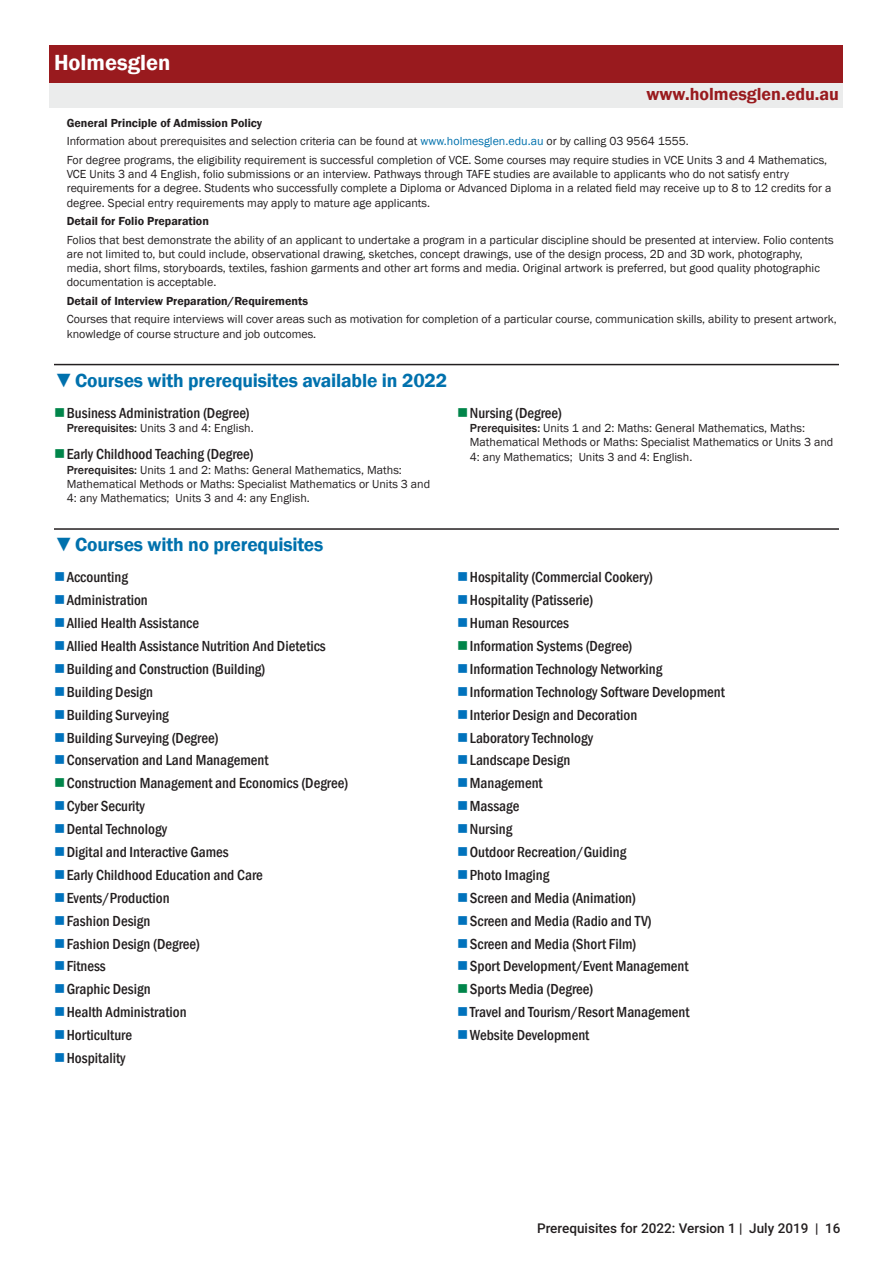
<style>
.page{position:relative;width:893px;height:1263px;background:#fff}
.page>*{position:absolute;margin:0;border:0;box-sizing:border-box;transform-origin:0 0}
.Institutions_Header{font:600 22.5px "Franklin Gothic";color:#fff}
.t1{font:600 19.5px "Franklin Gothic";letter-spacing:-.01em;color:#0071ad}
.Institutions_Website{font:600 18px "Franklin Gothic";color:#991a1e}
.t2{font:500 condensed 15px "Franklin Gothic";color:#231f20}
.t3{font:500 13.5px "Roboto";color:#231f20}
.Institutions_Descrip{font:12px/14.2px "Franklin Gothic";color:#231f20}
.Course_Text{font:12px/14.2px "Franklin Gothic";color:#231f20}
.Institutions_Descrip-2{font:600 12px "Franklin Gothic";color:#231f20}
.s1{color:#0071ad}
.s2{font-stretch:condensed}
.s3{font-weight:500}
</style>
<div class="page">
<div style="left:50px;top:45px;width:793px;height:38px;background:#991a1e"></div>
<div style="left:50px;top:83px;width:793px;height:25px;background:#ebecec"></div>
<hr style="left:54px;top:364px;width:785px;height:1px;background:#231f20">
<hr style="left:54px;top:528px;width:785px;height:2px;background:#231f20">
<p class="Institutions_Header" style="left:54px;top:48px;width:118px">Holmesglen</p>
<p class="Institutions_Website" style="left:647px;top:83px;width:194px">www.holmesglen.edu.au</p>
<p class="Institutions_Descrip-2" style="left:67px;top:115px;width:197px">General Principle of Admission Policy</p>
<p class="Institutions_Descrip" style="left:67px;top:135px;width:623px">Information about prerequisites and selection criteria can be found at <span class="s1">www.holmesglen.edu.au</span> or by calling 03 9564 1555.</p>
<p class="Institutions_Descrip" style="left:67px;top:153px;width:766px">For degree programs, the eligibility requirement is successful completion of VCE. Some courses may require studies in VCE Units 3 and 4 Mathematics, VCE Units 3 and 4 English, folio submissions or an interview. Pathways through TAFE studies are available to applicants who do not satisfy entry requirements for a degree. Students who successfully complete a Diploma or Advanced Diploma in a related field may receive up to 8 to 12 credits for a degree. Special entry requirements may apply to mature age applicants.</p>
<p class="Institutions_Descrip-2" style="left:67px;top:214px;width:144px">Detail for Folio Preparation</p>
<p class="Institutions_Descrip" style="left:67px;top:233px;width:768px">Folios that best demonstrate the ability of an applicant to undertake a program in a particular discipline should be presented at interview. Folio contents are not limited to, but could include, observational drawing, sketches, concept drawings, use of the design process, 2D and 3D work, photography, media, short films, storyboards, textiles, fashion garments and other art forms and media. Original artwork is preferred, but good quality photographic documentation is acceptable.</p>
<p class="Institutions_Descrip-2" style="left:67px;top:293px;width:243px">Detail of Interview Preparation/Requirements</p>
<p class="Institutions_Descrip" style="left:67px;top:313px;width:771px">Courses that require interviews will cover areas such as motivation for completion of a particular course, communication skills, ability to present artwork, knowledge of course structure and job outcomes.</p>
<p class="t1" style="left:54px;top:368px;width:395px"><span class="s2">▼</span>Courses with prerequisites available in 2022</p>
<p class="t2" style="left:67px;top:403px;width:185px">Business Administration (Degree)</p>
<p class="Course_Text" style="left:67px;top:421px;width:188px"><span class="s3">Prerequisites:</span> Units 3 and 4: English.</p>
<p class="t2" style="left:67px;top:444px;width:188px">Early Childhood Teaching (Degree)</p>
<p class="Course_Text" style="left:67px;top:463px;width:365px"><span class="s3">Prerequisites:</span> Units 1 and 2: Maths: General Mathematics, Maths:<br>Mathematical Methods or Maths: Specialist Mathematics or Units 3 and<br>4: any Mathematics; Units 3 and 4: any English.</p>
<p class="t2" style="left:470px;top:403px;width:94px">Nursing (Degree)</p>
<p class="Course_Text" style="left:470px;top:421px;width:365px"><span class="s3">Prerequisites:</span> Units 1 and 2: Maths: General Mathematics, Maths:<br>Mathematical Methods or Maths: Specialist Mathematics or Units 3 and<br>4: any Mathematics; Units 3 and 4: English.</p>
<p class="t1" style="left:54px;top:532px;width:271px"><span class="s2">▼</span>Courses with no prerequisites</p>
<p class="t2" style="left:67px;top:568px;width:63px">Accounting</p>
<p class="t2" style="left:67px;top:590px;width:83px">Administration</p>
<p class="t2" style="left:67px;top:613px;width:134px">Allied Health Assistance</p>
<p class="t2" style="left:67px;top:636px;width:261px">Allied Health Assistance Nutrition And Dietetics</p>
<p class="t2" style="left:67px;top:659px;width:200px">Building and Construction (Building)</p>
<p class="t2" style="left:67px;top:682px;width:88px">Building Design</p>
<p class="t2" style="left:67px;top:705px;width:104px">Building Surveying</p>
<p class="t2" style="left:67px;top:728px;width:153px">Building Surveying (Degree)</p>
<p class="t2" style="left:67px;top:751px;width:203px">Conservation and Land Management</p>
<p class="t2" style="left:67px;top:773px;width:283px">Construction Management and Economics (Degree)</p>
<p class="t2" style="left:67px;top:796px;width:80px">Cyber Security</p>
<p class="t2" style="left:67px;top:819px;width:102px">Dental Technology</p>
<p class="t2" style="left:67px;top:842px;width:164px">Digital and Interactive Games</p>
<p class="t2" style="left:67px;top:865px;width:197px">Early Childhood Education and Care</p>
<p class="t2" style="left:67px;top:888px;width:104px">Events/Production</p>
<p class="t2" style="left:67px;top:911px;width:85px">Fashion Design</p>
<p class="t2" style="left:67px;top:934px;width:135px">Fashion Design (Degree)</p>
<p class="t2" style="left:67px;top:956px;width:41px">Fitness</p>
<p class="t2" style="left:67px;top:979px;width:85px">Graphic Design</p>
<p class="t2" style="left:67px;top:1002px;width:121px">Health Administration</p>
<p class="t2" style="left:67px;top:1025px;width:67px">Horticulture</p>
<p class="t2" style="left:67px;top:1048px;width:60px">Hospitality</p>
<p class="t2" style="left:470px;top:568px;width:185px">Hospitality (Commercial Cookery)</p>
<p class="t2" style="left:470px;top:590px;width:125px">Hospitality (Patisserie)</p>
<p class="t2" style="left:470px;top:613px;width:101px">Human Resources</p>
<p class="t2" style="left:470px;top:636px;width:164px">Information Systems (Degree)</p>
<p class="t2" style="left:470px;top:659px;width:194px">Information Technology Networking</p>
<p class="t2" style="left:470px;top:682px;width:256px">Information Technology Software Development</p>
<p class="t2" style="left:470px;top:705px;width:169px">Interior Design and Decoration</p>
<p class="t2" style="left:470px;top:728px;width:125px">Laboratory Technology</p>
<p class="t2" style="left:470px;top:751px;width:102px">Landscape Design</p>
<p class="t2" style="left:470px;top:773px;width:74px">Management</p>
<p class="t2" style="left:470px;top:796px;width:51px">Massage</p>
<p class="t2" style="left:470px;top:819px;width:44px">Nursing</p>
<p class="t2" style="left:470px;top:842px;width:158px">Outdoor Recreation/Guiding</p>
<p class="t2" style="left:470px;top:865px;width:81px">Photo Imaging</p>
<p class="t2" style="left:470px;top:888px;width:168px">Screen and Media (Animation)</p>
<p class="t2" style="left:470px;top:911px;width:183px">Screen and Media (Radio and TV)</p>
<p class="t2" style="left:470px;top:934px;width:168px">Screen and Media (Short Film)</p>
<p class="t2" style="left:470px;top:956px;width:220px">Sport Development/Event Management</p>
<p class="t2" style="left:470px;top:979px;width:125px">Sports Media (Degree)</p>
<p class="t2" style="left:470px;top:1002px;width:221px">Travel and Tourism/Resort Management</p>
<p class="t2" style="left:470px;top:1025px;width:121px">Website Development</p>
<p class="t3" style="left:537px;top:1219px;width:305px">Prerequisites for 2022: Version 1 | July 2019 | 16</p>
</div>
